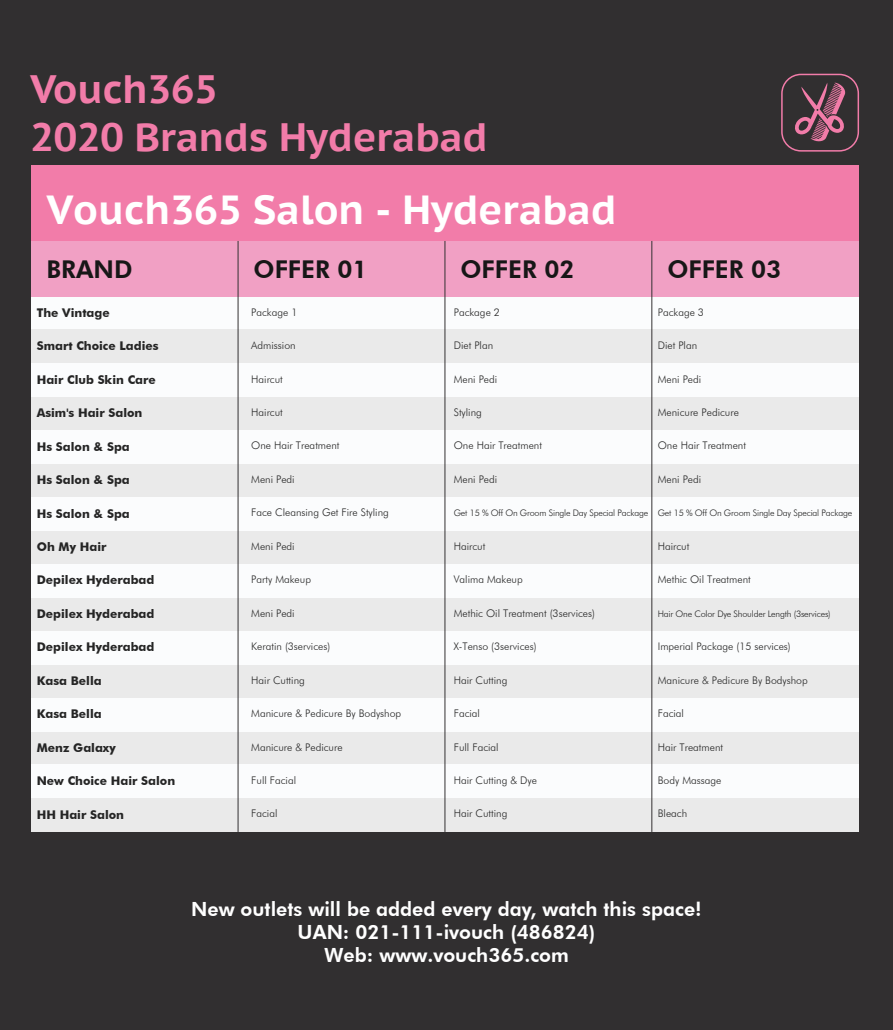
<style>
.page{position:relative;width:893px;height:1030px;background:#312f30}
.page>*{position:absolute;margin:0;border:0;box-sizing:border-box;transform-origin:0 0}
.t1{font:700 40.5px "PT Sans Caption";color:#fff}
.t2{font:700 39.45px/47.4px "PT Sans Caption";color:#f27ca9}
.t3{font:800 24.45px "Futura BT";color:#171717}
.t4{font:800 19.5px/23.4px "Futura BT";color:#fff;text-align:center}
.t5{font:700 12px "Futura BT";color:#252525}
.t6{font:300 10.5px "Futura BT";color:#252525}
.t7{font:300 9px "Futura BT";letter-spacing:-.02em;color:#252525}
</style>
<div class="page">
<div style="left:31px;top:296px;width:828px;height:33px;background:#fbfcfd"></div>
<div style="left:31px;top:165px;width:828px;height:76px;background:#f27ca9"></div>
<div style="left:31px;top:241px;width:828px;height:56px;background:#f1a0c4"></div>
<div style="left:31px;top:330px;width:828px;height:33px;background:#eaeaea"></div>
<div style="left:31px;top:397px;width:828px;height:33px;background:#eaeaea"></div>
<div style="left:31px;top:363px;width:828px;height:33px;background:#fbfcfd"></div>
<div style="left:31px;top:464px;width:828px;height:33px;background:#eaeaea"></div>
<div style="left:31px;top:430px;width:828px;height:33px;background:#fbfcfd"></div>
<div style="left:31px;top:530px;width:828px;height:34px;background:#eaeaea"></div>
<div style="left:31px;top:497px;width:828px;height:33px;background:#fbfcfd"></div>
<div style="left:31px;top:597px;width:828px;height:34px;background:#eaeaea"></div>
<div style="left:31px;top:564px;width:828px;height:33px;background:#fbfcfd"></div>
<div style="left:31px;top:664px;width:828px;height:34px;background:#eaeaea"></div>
<div style="left:31px;top:631px;width:828px;height:33px;background:#fbfcfd"></div>
<div style="left:31px;top:731px;width:828px;height:34px;background:#eaeaea"></div>
<div style="left:31px;top:698px;width:828px;height:33px;background:#fbfcfd"></div>
<div style="left:31px;top:798px;width:828px;height:34px;background:#eaeaea"></div>
<div style="left:31px;top:765px;width:828px;height:33px;background:#fbfcfd"></div>
<hr style="left:238px;top:241px;width:1px;height:591px;background:#333132">
<hr style="left:445px;top:241px;width:1px;height:591px;background:#333132">
<hr style="left:651px;top:241px;width:1px;height:591px;background:#333132">
<div style="left:781px;top:74px;width:78px;height:78px;border:2px solid #f27ca9;border-radius:19px"></div>
<svg style="left:795px;top:83px;width:51px;height:59px"></svg>
<h2 class="t2" style="left:30px;top:65px;width:459px">Vouch365<br>2020 Brands Hyderabad</h2>
<h1 class="t1" style="left:47px;top:183px;width:571px">Vouch365 Salon - Hyderabad</h1>
<h3 class="t3" style="left:47px;top:254px;width:87px">BRAND</h3>
<h3 class="t3" style="left:254px;top:254px;width:116px">OFFER 01</h3>
<h3 class="t3" style="left:460px;top:254px;width:116px">OFFER 02</h3>
<h3 class="t3" style="left:667px;top:254px;width:116px">OFFER 03</h3>
<p class="t5" style="left:37px;top:305px;width:75px">The Vintage</p>
<p class="t5" style="left:37px;top:339px;width:123px">Smart Choice Ladies</p>
<p class="t5" style="left:37px;top:372px;width:121px">Hair Club Skin Care</p>
<p class="t5" style="left:37px;top:406px;width:107px">Asim's Hair Salon</p>
<p class="t5" style="left:37px;top:439px;width:95px">Hs Salon &amp; Spa</p>
<p class="t5" style="left:37px;top:472px;width:95px">Hs Salon &amp; Spa</p>
<p class="t5" style="left:37px;top:506px;width:95px">Hs Salon &amp; Spa</p>
<p class="t5" style="left:37px;top:539px;width:71px">Oh My Hair</p>
<p class="t5" style="left:37px;top:573px;width:119px">Depilex Hyderabad</p>
<p class="t5" style="left:37px;top:606px;width:119px">Depilex Hyderabad</p>
<p class="t5" style="left:37px;top:640px;width:119px">Depilex Hyderabad</p>
<p class="t5" style="left:37px;top:673px;width:66px">Kasa Bella</p>
<p class="t5" style="left:37px;top:707px;width:66px">Kasa Bella</p>
<p class="t5" style="left:37px;top:740px;width:80px">Menz Galaxy</p>
<p class="t5" style="left:37px;top:774px;width:140px">New Choice Hair Salon</p>
<p class="t5" style="left:37px;top:807px;width:89px">HH Hair Salon</p>
<p class="t6" style="left:251px;top:305px;width:48px">Package 1</p>
<p class="t6" style="left:251px;top:339px;width:46px">Admission</p>
<p class="t6" style="left:251px;top:372px;width:33px">Haircut</p>
<p class="t6" style="left:251px;top:406px;width:33px">Haircut</p>
<p class="t6" style="left:251px;top:439px;width:90px">One Hair Treatment</p>
<p class="t6" style="left:251px;top:473px;width:45px">Meni Pedi</p>
<p class="t6" style="left:251px;top:506px;width:139px">Face Cleansing Get Fire Styling</p>
<p class="t6" style="left:251px;top:540px;width:45px">Meni Pedi</p>
<p class="t6" style="left:251px;top:573px;width:61px">Party Makeup</p>
<p class="t6" style="left:251px;top:607px;width:45px">Meni Pedi</p>
<p class="t6" style="left:251px;top:640px;width:80px">Keratin (3services)</p>
<p class="t6" style="left:251px;top:673px;width:55px">Hair Cutting</p>
<p class="t6" style="left:251px;top:707px;width:152px">Manicure &amp; Pedicure By Bodyshop</p>
<p class="t6" style="left:251px;top:740px;width:93px">Manicure &amp; Pedicure</p>
<p class="t6" style="left:251px;top:774px;width:46px">Full Facial</p>
<p class="t6" style="left:251px;top:807px;width:28px">Facial</p>
<p class="t6" style="left:454px;top:306px;width:48px">Package 2</p>
<p class="t6" style="left:454px;top:339px;width:41px">Diet Plan</p>
<p class="t6" style="left:454px;top:372px;width:45px">Meni Pedi</p>
<p class="t6" style="left:454px;top:406px;width:30px">Styling</p>
<p class="t6" style="left:454px;top:439px;width:90px">One Hair Treatment</p>
<p class="t6" style="left:454px;top:473px;width:45px">Meni Pedi</p>
<p class="t7" style="left:454px;top:508px;width:196px">Get 15 % Off On Groom Single Day Special Package</p>
<p class="t6" style="left:454px;top:540px;width:33px">Haircut</p>
<p class="t6" style="left:454px;top:573px;width:70px">Valima Makeup</p>
<p class="t6" style="left:454px;top:607px;width:143px">Methic Oil Treatment (3services)</p>
<p class="t6" style="left:454px;top:640px;width:84px">X-Tenso (3services)</p>
<p class="t6" style="left:454px;top:673px;width:55px">Hair Cutting</p>
<p class="t6" style="left:454px;top:707px;width:28px">Facial</p>
<p class="t6" style="left:454px;top:740px;width:46px">Full Facial</p>
<p class="t6" style="left:454px;top:774px;width:85px">Hair Cutting &amp; Dye</p>
<p class="t6" style="left:454px;top:807px;width:55px">Hair Cutting</p>
<p class="t6" style="left:658px;top:306px;width:48px">Package 3</p>
<p class="t6" style="left:658px;top:339px;width:41px">Diet Plan</p>
<p class="t6" style="left:658px;top:372px;width:45px">Meni Pedi</p>
<p class="t6" style="left:658px;top:406px;width:83px">Menicure Pedicure</p>
<p class="t6" style="left:658px;top:439px;width:90px">One Hair Treatment</p>
<p class="t6" style="left:658px;top:473px;width:45px">Meni Pedi</p>
<p class="t7" style="left:658px;top:508px;width:196px">Get 15 % Off On Groom Single Day Special Package</p>
<p class="t6" style="left:658px;top:540px;width:33px">Haircut</p>
<p class="t6" style="left:658px;top:573px;width:94px">Methic Oil Treatment</p>
<p class="t7" style="left:658px;top:608px;width:174px">Hair One Color Dye Shoulder Length (3services)</p>
<p class="t6" style="left:658px;top:640px;width:135px">Imperial Package (15 services)</p>
<p class="t6" style="left:658px;top:673px;width:152px">Manicure &amp; Pedicure By Bodyshop</p>
<p class="t6" style="left:658px;top:707px;width:28px">Facial</p>
<p class="t6" style="left:658px;top:740px;width:67px">Hair Treatment</p>
<p class="t6" style="left:658px;top:774px;width:65px">Body Massage</p>
<p class="t6" style="left:658px;top:807px;width:31px">Bleach</p>
<h3 class="t4" style="left:191px;top:897px;width:512px">New outlets will be added every day, watch this space!<br>UAN: 021-111-ivouch (486824)<br>Web: www.vouch365.com</h3>
</div>
